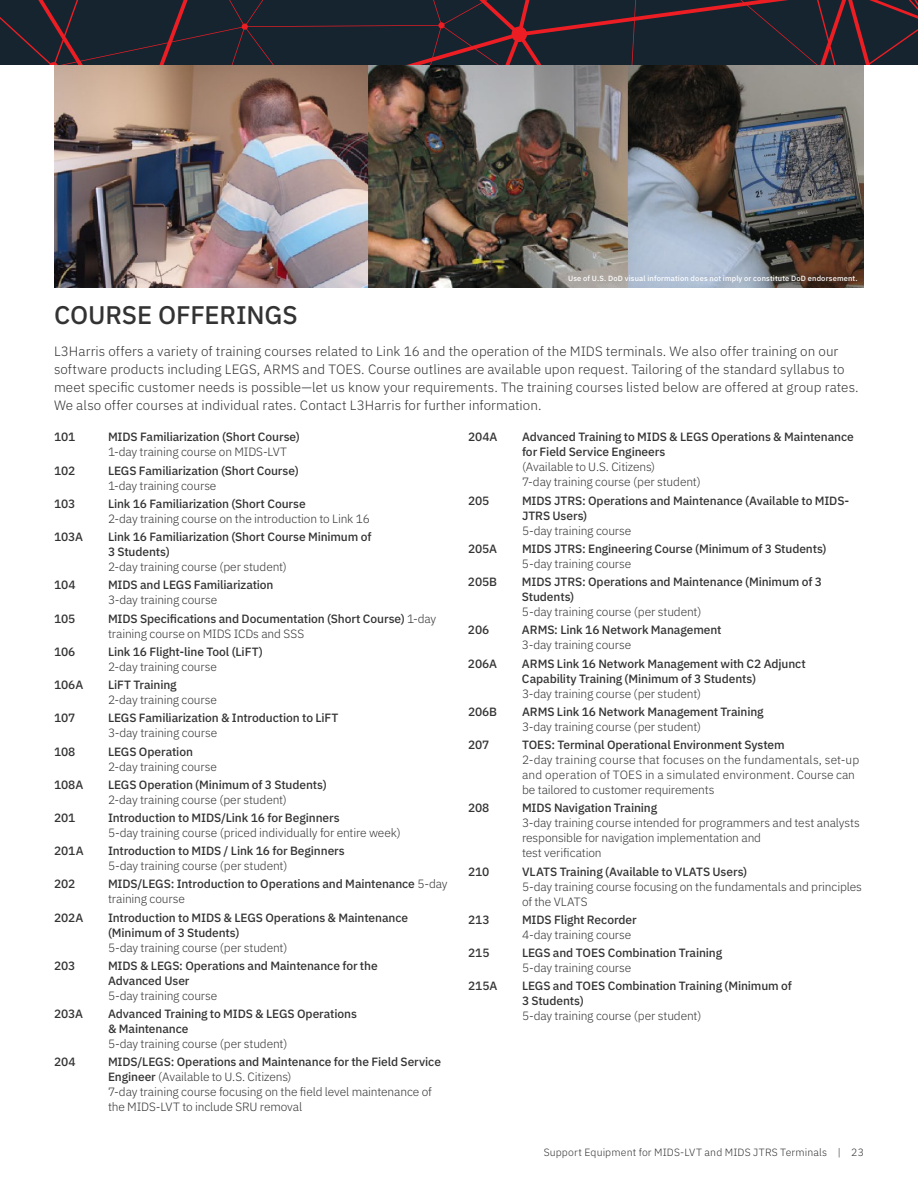
<style>
.page{position:relative;width:918px;height:1188px;background:#fff}
.page>*{position:absolute;margin:0;border:0;box-sizing:border-box;transform-origin:0 0}
.t1{font:500 25.5px "IBM Plex Sans";letter-spacing:-.005em;color:#333334}
.t2{font:300 13.5px/18px "IBM Plex Sans";letter-spacing:.005em;color:#333334}
.t3{font:500 12px/15px "IBM Plex Sans";letter-spacing:-.01em;color:#333334}
.t4{font:300 12px/15px "IBM Plex Sans";letter-spacing:-.01em;color:#333334}
.t5{font:300 10.5px "IBM Plex Sans";letter-spacing:.015em;color:#333334}
.t6{font:500 7.5px "IBM Plex Sans";letter-spacing:.02em;color:#fff}
.s1{font-weight:300}
.s2{font-weight:500}
</style>
<div class="page">
<img style="left:54px;top:65px;width:810px;height:222px">
<svg style="left:0;top:0;width:918px;height:65px;fill:#162430"></svg>
<h1 class="t1" style="left:54px;top:296px;width:245px">COURSE OFFERINGS</h1>
<p class="t6" style="left:568px;top:273px;width:291px">Use of U.S. DoD visual information does not imply or constitute DoD endorsement.</p>
<p class="t2" style="left:54px;top:341px;width:806px">L3Harris offers a variety of training courses related to Link 16 and the operation of the MIDS terminals. We also offer training on our software products including LEGS, ARMS and TOES. Course outlines are available upon request. Tailoring of the standard syllabus to meet specific customer needs is possible—let us know your requirements. The training courses listed below are offered at group rates.<br>We also offer courses at individual rates. Contact L3Harris for further information.</p>
<p class="t3" style="left:54px;top:429px;width:23px">101</p>
<p class="t3" style="left:108px;top:429px;width:193px">MIDS Familiarization (Short Course)</p>
<p class="t4" style="left:108px;top:444px;width:181px">1-day training course on MIDS-LVT</p>
<p class="t3" style="left:54px;top:462px;width:23px">102</p>
<p class="t3" style="left:108px;top:462px;width:192px">LEGS Familiarization (Short Course)</p>
<p class="t4" style="left:108px;top:477px;width:110px">1-day training course</p>
<p class="t3" style="left:54px;top:495px;width:23px">103</p>
<p class="t3" style="left:108px;top:495px;width:199px">Link 16 Familiarization (Short Course</p>
<p class="t4" style="left:108px;top:510px;width:263px">2-day training course on the introduction to Link 16</p>
<p class="t3" style="left:54px;top:528px;width:31px">103A</p>
<p class="t3" style="left:108px;top:528px;width:265px">Link 16 Familiarization (Short Course Minimum of<br>3 Students)</p>
<p class="t4" style="left:108px;top:558px;width:181px">2-day training course (per student)</p>
<p class="t3" style="left:54px;top:577px;width:23px">104</p>
<p class="t3" style="left:108px;top:577px;width:167px">MIDS and LEGS Familiarization</p>
<p class="t4" style="left:108px;top:592px;width:111px">3-day training course</p>
<p class="t3" style="left:54px;top:610px;width:23px">105</p>
<p class="t3" style="left:108px;top:610px;width:330px">MIDS Specifications and Documentation (Short Course) <span class="s1">1-day training course on MIDS ICDs and SSS</span></p>
<p class="t3" style="left:54px;top:643px;width:23px">106</p>
<p class="t3" style="left:108px;top:643px;width:156px">Link 16 Flight-line Tool (LiFT)</p>
<p class="t4" style="left:108px;top:658px;width:111px">2-day training course</p>
<p class="t3" style="left:54px;top:676px;width:31px">106A</p>
<p class="t3" style="left:108px;top:676px;width:70px">LiFT Training</p>
<p class="t4" style="left:108px;top:691px;width:111px">2-day training course</p>
<p class="t3" style="left:54px;top:710px;width:23px">107</p>
<p class="t3" style="left:108px;top:710px;width:232px">LEGS Familiarization &amp; Introduction to LiFT</p>
<p class="t4" style="left:108px;top:725px;width:111px">3-day training course</p>
<p class="t3" style="left:54px;top:743px;width:23px">108</p>
<p class="t3" style="left:108px;top:743px;width:86px">LEGS Operation</p>
<p class="t4" style="left:108px;top:758px;width:111px">2-day training course</p>
<p class="t3" style="left:54px;top:776px;width:31px">108A</p>
<p class="t3" style="left:108px;top:776px;width:220px">LEGS Operation (Minimum of 3 Students)</p>
<p class="t4" style="left:108px;top:791px;width:181px">2-day training course (per student)</p>
<p class="t3" style="left:54px;top:809px;width:23px">201</p>
<p class="t3" style="left:108px;top:809px;width:233px">Introduction to MIDS/Link 16 for Beginners</p>
<p class="t4" style="left:108px;top:824px;width:294px">5-day training course (priced individually for entire week)</p>
<p class="t3" style="left:54px;top:842px;width:31px">201A</p>
<p class="t3" style="left:108px;top:842px;width:238px">Introduction to MIDS / Link 16 for Beginners</p>
<p class="t4" style="left:108px;top:857px;width:181px">5-day training course (per student)</p>
<p class="t3" style="left:54px;top:876px;width:23px">202</p>
<p class="t3" style="left:108px;top:876px;width:341px">MIDS/LEGS: Introduction to Operations and Maintenance <span class="s1">5-day training course</span></p>
<p class="t3" style="left:54px;top:909px;width:31px">202A</p>
<p class="t3" style="left:108px;top:909px;width:302px">Introduction to MIDS &amp; LEGS Operations &amp; Maintenance (Minimum of 3 Students)</p>
<p class="t4" style="left:108px;top:939px;width:181px">5-day training course (per student)</p>
<p class="t3" style="left:54px;top:957px;width:23px">203</p>
<p class="t3" style="left:108px;top:957px;width:271px">MIDS &amp; LEGS: Operations and Maintenance for the<br>Advanced User</p>
<p class="t4" style="left:108px;top:987px;width:111px">5-day training course</p>
<p class="t3" style="left:54px;top:1005px;width:31px">203A</p>
<p class="t3" style="left:108px;top:1005px;width:250px">Advanced Training to MIDS &amp; LEGS Operations &amp; Maintenance</p>
<p class="t4" style="left:108px;top:1035px;width:181px">5-day training course (per student)</p>
<p class="t3" style="left:54px;top:1054px;width:23px">204</p>
<p class="t4" style="left:108px;top:1054px;width:335px"><span class="s2">MIDS/LEGS: Operations and Maintenance for the Field Service Engineer</span> (Available to U.S. Citizens)<br>7-day training course focusing on the field level maintenance of the MIDS-LVT to include SRU removal</p>
<p class="t3" style="left:468px;top:429px;width:31px">204A</p>
<p class="t3" style="left:522px;top:429px;width:333px">Advanced Training to MIDS &amp; LEGS Operations &amp; Maintenance for Field Service Engineers</p>
<p class="t4" style="left:522px;top:459px;width:180px">(Available to U.S. Citizens)<br>7-day training course (per student)</p>
<p class="t3" style="left:468px;top:492px;width:23px">205</p>
<p class="t3" style="left:522px;top:492px;width:329px">MIDS JTRS: Operations and Maintenance (Available to MIDS-<br>JTRS Users)</p>
<p class="t4" style="left:522px;top:522px;width:111px">5-day training course</p>
<p class="t3" style="left:468px;top:540px;width:31px">205A</p>
<p class="t3" style="left:522px;top:540px;width:306px">MIDS JTRS: Engineering Course (Minimum of 3 Students)</p>
<p class="t4" style="left:522px;top:555px;width:111px">5-day training course</p>
<p class="t3" style="left:468px;top:573px;width:31px">205B</p>
<p class="t3" style="left:522px;top:573px;width:302px">MIDS JTRS: Operations and Maintenance (Minimum of 3<br>Students)</p>
<p class="t4" style="left:522px;top:603px;width:181px">5-day training course (per student)</p>
<p class="t3" style="left:468px;top:622px;width:23px">206</p>
<p class="t3" style="left:522px;top:622px;width:201px">ARMS: Link 16 Network Management</p>
<p class="t4" style="left:522px;top:637px;width:111px">3-day training course</p>
<p class="t3" style="left:468px;top:655px;width:31px">206A</p>
<p class="t3" style="left:522px;top:655px;width:285px">ARMS Link 16 Network Management with C2 Adjunct<br>Capability Training (Minimum of 3 Students)</p>
<p class="t4" style="left:522px;top:685px;width:181px">3-day training course (per student)</p>
<p class="t3" style="left:468px;top:703px;width:31px">206B</p>
<p class="t3" style="left:522px;top:703px;width:243px">ARMS Link 16 Network Management Training</p>
<p class="t4" style="left:522px;top:718px;width:181px">3-day training course (per student)</p>
<p class="t3" style="left:468px;top:736px;width:23px">207</p>
<p class="t3" style="left:522px;top:736px;width:264px">TOES: Terminal Operational Environment System</p>
<p class="t4" style="left:522px;top:751px;width:339px">2-day training course that focuses on the fundamentals, set-up and operation of TOES in a simulated environment. Course can be tailored to customer requirements</p>
<p class="t3" style="left:468px;top:800px;width:23px">208</p>
<p class="t3" style="left:522px;top:800px;width:137px">MIDS Navigation Training</p>
<p class="t4" style="left:522px;top:815px;width:339px">3-day training course intended for programmers and test analysts responsible for navigation implementation and<br>test verification</p>
<p class="t3" style="left:468px;top:863px;width:23px">210</p>
<p class="t3" style="left:522px;top:863px;width:227px">VLATS Training (Available to VLATS Users)</p>
<p class="t4" style="left:522px;top:878px;width:341px">5-day training course focusing on the fundamentals and principles of the VLATS</p>
<p class="t3" style="left:468px;top:911px;width:23px">213</p>
<p class="t3" style="left:522px;top:911px;width:116px">MIDS Flight Recorder</p>
<p class="t4" style="left:522px;top:926px;width:111px">4-day training course</p>
<p class="t3" style="left:468px;top:944px;width:23px">215</p>
<p class="t3" style="left:522px;top:944px;width:202px">LEGS and TOES Combination Training</p>
<p class="t4" style="left:522px;top:959px;width:111px">5-day training course</p>
<p class="t3" style="left:468px;top:977px;width:31px">215A</p>
<p class="t3" style="left:522px;top:977px;width:271px">LEGS and TOES Combination Training (Minimum of<br>3 Students)</p>
<p class="t4" style="left:522px;top:1007px;width:181px">5-day training course (per student)</p>
<p class="t5" style="left:544px;top:1144px;width:322px">Support Equipment for MIDS-LVT and MIDS JTRS Terminals | 23</p>
</div>
